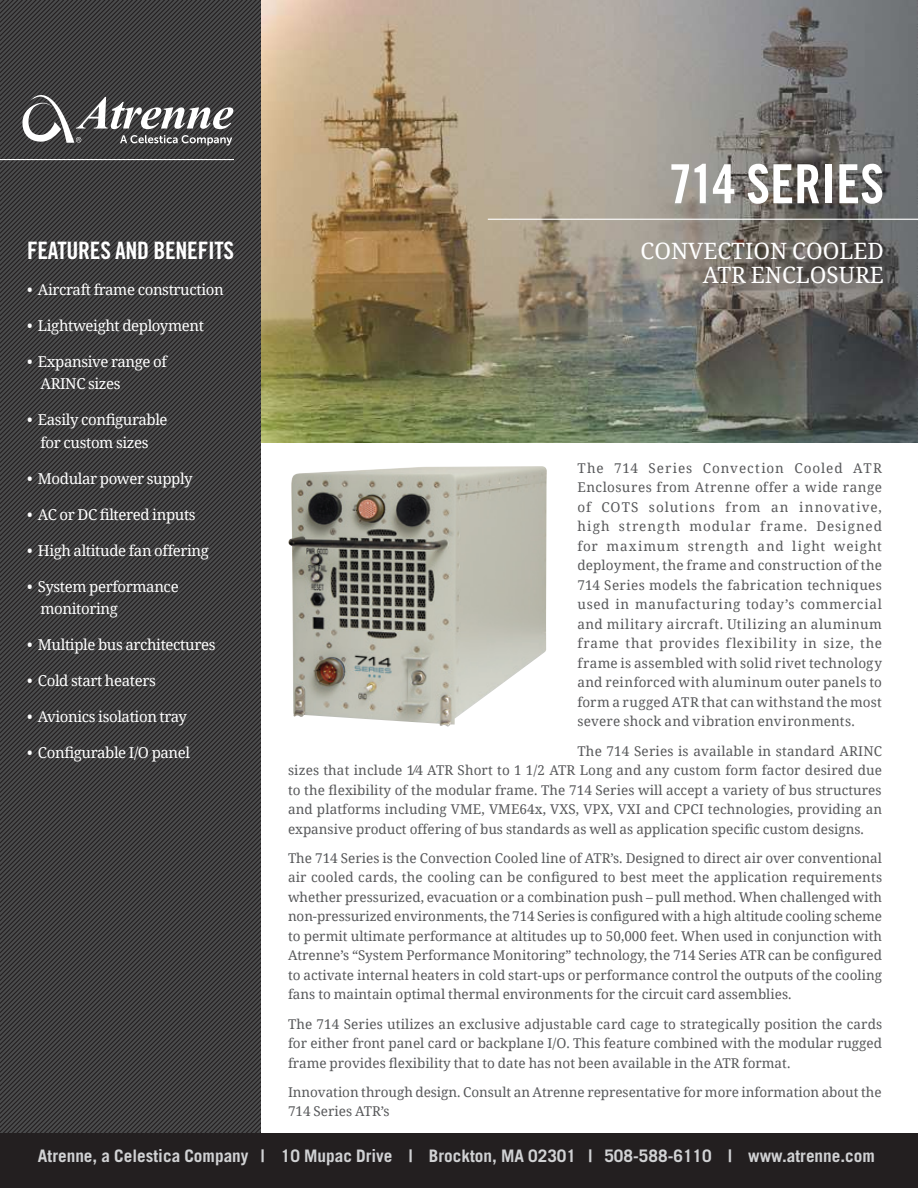
<style>
.page{position:relative;width:918px;height:1188px;background:#fff}
.page>*{position:absolute;margin:0;border:0;box-sizing:border-box;transform-origin:0 0}
.t1{font:54px "Trade Gothic Bold Cond Twenty";color:#fff}
.t2{font:24px "Trade Gothic Bold Cond Twenty";letter-spacing:-.01em;color:#fff}
.t3{font:22.5px/24px "Noto Serif";color:#fff;text-align:right}
.t4{font:700 17.25px "Trade Gothic LT Std";color:#d1d2d4}
.t5{font:15px/22.5px "Noto Serif";letter-spacing:-.025em;color:#fff}
.t6{font:13.5px/19.5px "Noto Serif";color:#57585a;text-align:justify}
.s1{color:#5a5a5d}
</style>
<div class="page">
<img style="left:261px;top:0;width:657px;height:443px">
<hr style="left:488px;top:219px;width:430px;height:1px;background:#fff">
<svg style="left:0;top:0;width:261px;height:200px;background:#3c3b3c"></svg>
<svg style="left:0;top:200px;width:261px;height:934px;background:#3c3b3c"></svg>
<img style="left:288px;top:466px;width:259px;height:261px">
<div style="left:0;top:1134px;width:918px;height:54px;background:#231f20"></div>
<hr style="left:0;top:159px;width:234px;height:1px;background:#fff">
<svg style="left:22px;top:95px;width:211px;height:51px"></svg>
<h2 class="t2" style="left:27px;top:241px;width:209px">FEATURES AND BENEFITS</h2>
<p class="t5" style="left:27px;top:280px;width:198px">• Aircraft frame construction</p>
<p class="t5" style="left:27px;top:316px;width:179px">• Lightweight deployment</p>
<p class="t5" style="left:40px;top:352px;width:128px;text-indent:-14px">• Expansive range of<br>ARINC sizes</p>
<p class="t5" style="left:27px;top:408px;width:142px;text-align:center">• Easily configurable for custom sizes</p>
<p class="t5" style="left:27px;top:469px;width:167px">• Modular power supply</p>
<p class="t5" style="left:27px;top:503px;width:170px">• AC or DC filtered inputs</p>
<p class="t5" style="left:27px;top:541px;width:184px">• High altitude fan offering</p>
<p class="t5" style="left:40px;top:577px;width:140px;text-indent:-14px">• System performance monitoring</p>
<p class="t5" style="left:27px;top:635px;width:190px">• Multiple bus architectures</p>
<p class="t5" style="left:27px;top:671px;width:130px">• Cold start heaters</p>
<p class="t5" style="left:27px;top:707px;width:162px">• Avionics isolation tray</p>
<p class="t5" style="left:27px;top:741px;width:165px">• Configurable I/O panel</p>
<h1 class="t1" style="left:668px;top:164px;width:217px">714 SERIES</h1>
<h3 class="t3" style="left:641px;top:241px;width:245px">CONVECTION COOLED<br>ATR ENCLOSURE</h3>
<p class="t6" style="left:577px;top:460px;width:306px">The 714 Series Convection Cooled ATR Enclosures from <span class="s1">Atrenne</span> offer a wide range of COTS solutions from an innovative, high strength modular frame. Designed for maximum strength and light weight deployment, the frame and construction of the 714 Series models the fabrication techniques used in manufacturing today’s commercial and military aircraft. Utilizing an aluminum frame that provides flexibility in size, the frame is assembled with solid rivet technology and reinforced with aluminum outer panels to form a rugged ATR that can withstand the most severe shock and vibration environments.</p>
<p class="t6" style="left:288px;top:742px;width:596px;text-indent:289px">The 714 Series is available in standard ARINC sizes that include 1⁄4 ATR Short to 1 1/2 ATR Long and any custom form factor desired due to the flexibility of the modular frame. The 714 Series will accept a variety of bus structures and platforms including VME, VME64x, VXS, VPX, VXI and CPCI technologies, providing an expansive product offering of bus standards as well as application specific custom designs.</p>
<p class="t6" style="left:288px;top:850px;width:596px">The 714 Series is the Convection Cooled line of ATR’s. Designed to direct air over conventional air cooled cards, the cooling can be configured to best meet the application requirements whether pressurized, evacuation or a combination push – pull method. When challenged with non-pressurized environments, the 714 Series is configured with a high altitude cooling scheme to permit ultimate performance at altitudes up to 50,000 feet. When used in conjunction with Atrenne’s “System Performance Monitoring” technology, the 714 Series ATR can be configured to activate internal heaters in cold start-ups or performance control the outputs of the cooling fans to maintain optimal thermal environments for the circuit card assemblies.</p>
<p class="t6" style="left:288px;top:1015px;width:596px">The 714 Series utilizes an exclusive adjustable card cage to strategically position the cards for either front panel card or backplane I/O. This feature combined with the modular rugged frame provides flexibility that to date has not been available in the ATR format.</p>
<p class="t6" style="left:288px;top:1084px;width:595px">Innovation through design. Consult an Atrenne representative for more information about the<br>714 Series ATR’s</p>
<p class="t4" style="left:38px;top:1149px;width:839px">Atrenne, a Celestica Company | 10 Mupac Drive | Brockton, MA 02301 | 508-588-6110 | www.atrenne.com</p>
</div>
